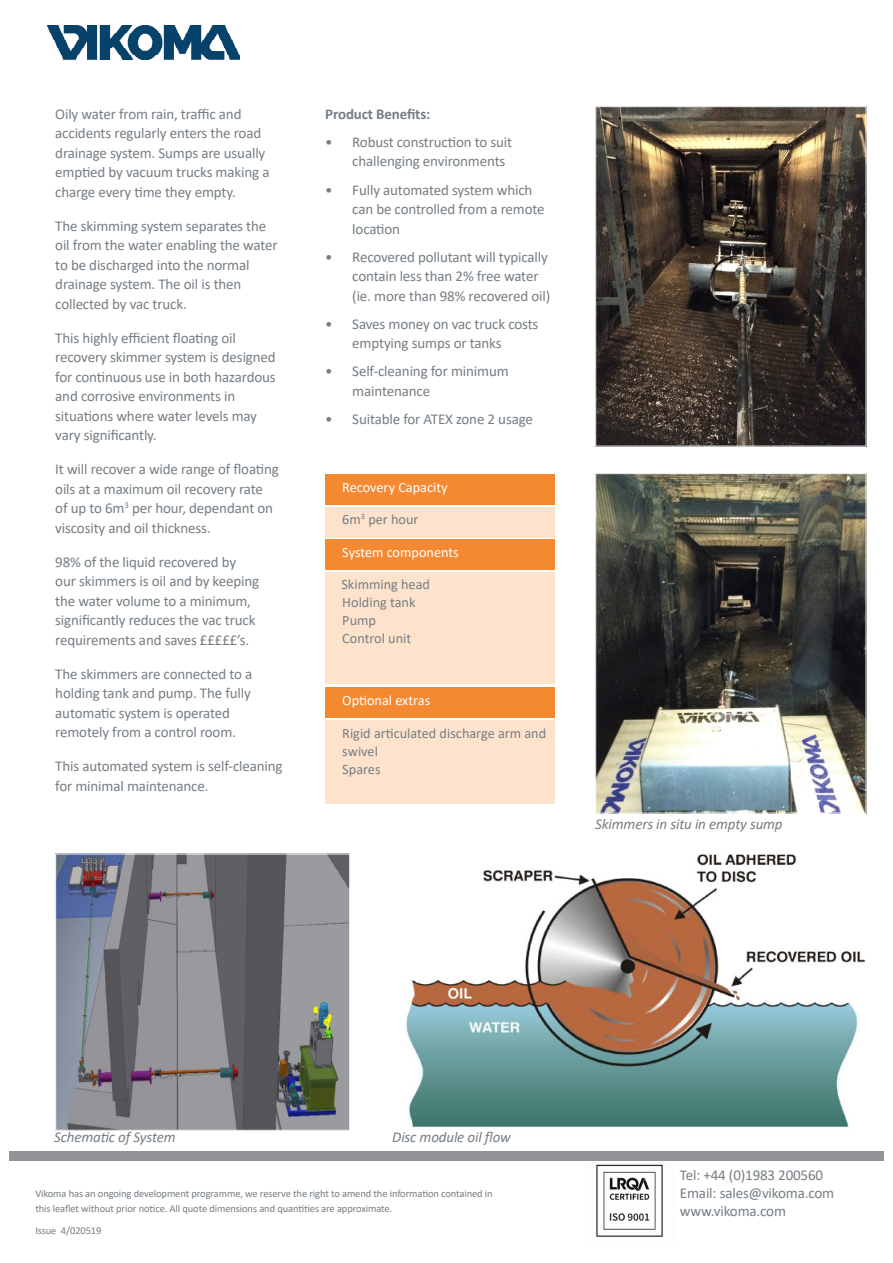
<style>
.page{position:relative;width:893px;height:1263px;background:#fff}
.page>*{position:absolute;margin:0;border:0;box-sizing:border-box;transform-origin:0 0}
.t1{font:15px/19.5px "Calibri";letter-spacing:-.01em;color:#767e84}
.t2{font:italic 15px "Calibri";letter-spacing:-.01em;color:#767e84}
.t3{font:700 15px "Calibri";letter-spacing:-.01em;color:#767e84}
.t4{font:14.25px/18px "Calibri";color:#767e84}
.t5{font:14.25px "Calibri";color:#fff}
.t6{font:10.5px/15px "Calibri";letter-spacing:-.01em;color:#767e84}
</style>
<div class="page">
<img style="left:47px;top:26px;width:192px;height:33px">
<div style="left:10px;top:1152px;width:874px;height:9px;background:#919396"></div>
<div style="left:325px;top:474px;width:230px;height:31px;background:#f58932"></div>
<div style="left:325px;top:507px;width:230px;height:30px;background:#fee3cc"></div>
<div style="left:325px;top:572px;width:230px;height:112px;background:#fee3cc"></div>
<div style="left:325px;top:720px;width:230px;height:84px;background:#fee3cc"></div>
<div style="left:325px;top:540px;width:230px;height:30px;background:#f58932"></div>
<div style="left:325px;top:687px;width:230px;height:31px;background:#f58932"></div>
<img style="left:597px;top:108px;width:267px;height:336px">
<div style="left:595px;top:106px;width:271px;height:340px;border:1px solid #fff"></div>
<img style="left:406px;top:856px;width:458px;height:272px">
<div style="left:812px;top:849px;width:59px;height:72px;background:#fff"></div>
<img style="left:57px;top:856px;width:291px;height:273px">
<div style="left:55px;top:854px;width:295px;height:277px;border:1px solid #fff"></div>
<img style="left:597px;top:475px;width:267px;height:336px">
<div style="left:595px;top:473px;width:271px;height:340px;border:1px solid #fff"></div>
<img style="left:596px;top:1164px;width:67px;height:73px">
<p class="t1" style="left:55px;top:104px;width:216px">Oily water from rain, traffic and accidents regularly enters the road drainage system. Sumps are usually emptied by vacuum trucks making a charge every time they empty.</p>
<p class="t1" style="left:55px;top:216px;width:224px">The skimming system separates the oil from the water enabling the water to be discharged into the normal drainage system. The oil is then collected by vac truck.</p>
<p class="t1" style="left:55px;top:328px;width:222px">This highly efficient floating oil recovery skimmer system is designed for continuous use in both hazardous and corrosive environments in situations where water levels may vary significantly.</p>
<p class="t1" style="left:55px;top:459px;width:225px">It will recover a wide range of floating oils at a maximum oil recovery rate of up to 6m<sup>3</sup> per hour, dependant on viscosity and oil thickness.</p>
<p class="t1" style="left:55px;top:552px;width:205px">98% of the liquid recovered by our skimmers is oil and by keeping the water volume to a minimum, significantly reduces the vac truck requirements and saves £££££’s.</p>
<p class="t1" style="left:55px;top:664px;width:199px">The skimmers are connected to a holding tank and pump. The fully automatic system is operated remotely from a control room.</p>
<p class="t1" style="left:55px;top:756px;width:229px">This automated system is self-cleaning for minimal maintenance.</p>
<p class="t3" style="left:325px;top:103px;width:107px">Product Benefits:</p>
<p class="t1" style="left:352px;top:132px;width:161px;text-indent:-27px">• Robust construction to suit challenging environments</p>
<p class="t1" style="left:352px;top:179px;width:194px;text-indent:-27px">• Fully automated system which can be controlled from a remote location</p>
<p class="t1" style="left:352px;top:246px;width:200px;text-indent:-27px">• Recovered pollutant will typically contain less than 2% free water (ie. more than 98% recovered oil)</p>
<p class="t1" style="left:352px;top:313px;width:188px;text-indent:-27px">• Saves money on vac truck costs emptying sumps or tanks</p>
<p class="t1" style="left:352px;top:361px;width:158px;text-indent:-27px">• Self-cleaning for minimum maintenance</p>
<p class="t1" style="left:325px;top:408px;width:209px">• Suitable for ATEX zone 2 usage</p>
<p class="t5" style="left:342px;top:477px;width:107px">Recovery Capacity</p>
<p class="t4" style="left:342px;top:510px;width:78px">6m<sup>3</sup> per hour</p>
<p class="t5" style="left:342px;top:543px;width:118px">System components</p>
<p class="t4" style="left:341px;top:575px;width:90px">Skimming head<br>Holding tank<br>Pump<br>Control unit</p>
<p class="t5" style="left:342px;top:690px;width:90px">Optional extras</p>
<p class="t4" style="left:342px;top:723px;width:205px">Rigid articulated discharge arm and swivel<br>Spares</p>
<p class="t2" style="left:595px;top:813px;width:189px">Skimmers in situ in empty sump</p>
<p class="t2" style="left:54px;top:1126px;width:123px">Schematic of System</p>
<p class="t2" style="left:392px;top:1126px;width:120px">Disc module oil flow</p>
<p class="t6" style="left:35px;top:1186px;width:459px">Vikoma has an ongoing development programme, we reserve the right to amend the information contained in this leaflet without prior notice. All quote dimensions and quantities are approximate.</p>
<p class="t6" style="left:35px;top:1222px;width:68px">Issue 4/020519</p>
<p class="t1" style="left:680px;top:1166px;width:156px;line-height:18px">Tel: +44 (0)1983 200560<br>Email: sales@vikoma.com www.vikoma.com</p>
</div>
